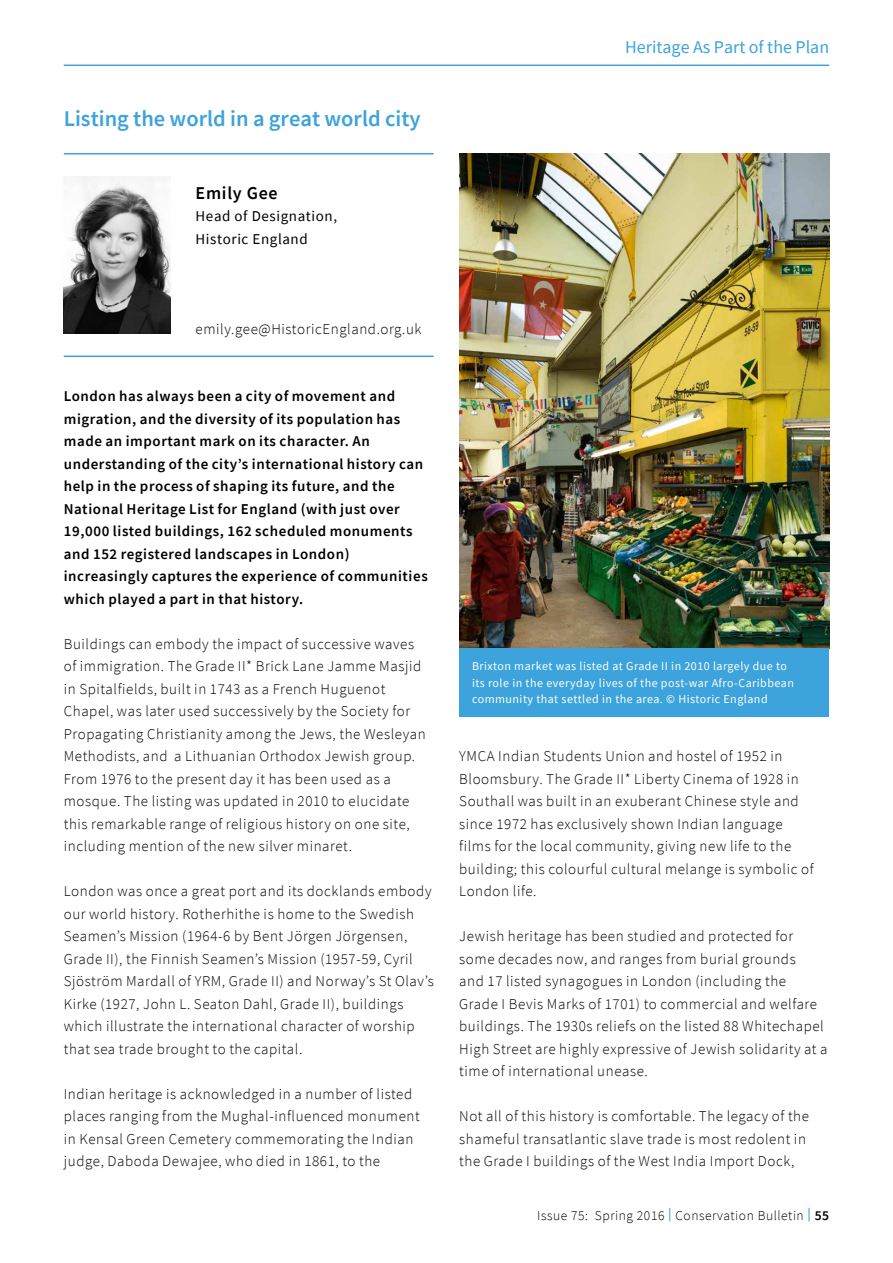
<style>
.page{position:relative;width:893px;height:1263px;background:#fff}
.page>*{position:absolute;margin:0;border:0;box-sizing:border-box;transform-origin:0 0}
.Heading_1{font:600 22.5px "Source Sans Pro";color:#3ca3dc}
.t1{font:18px "Source Sans Pro";color:#3ca3dc}
.t2{font:600 18px "Source Sans Pro";letter-spacing:.04em;color:#000}
.Body_text{font:300 15px/22.5px "Source Sans Pro";letter-spacing:.04em;color:#000}
.Intro_Text{font:600 15px/22.5px "Source Sans Pro";letter-spacing:.04em;color:#000}
.t3{font:15px/22.5px "Source Sans Pro";letter-spacing:.04em;color:#000}
.t4{font:300 13.5px "Source Sans Pro";letter-spacing:.04em;color:#000}
.Image_Captions{font:12px/16.5px "Source Sans Pro";letter-spacing:.04em;color:#fff}
.s1{font-weight:600;color:#3ca3dc}
.s2{font-weight:600}
</style>
<div class="page">
<hr style="left:64px;top:65px;width:765px;height:1px;background:#3ca3dc">
<img style="left:64px;top:176px;width:106px;height:158px">
<hr style="left:64px;top:355px;width:370px;height:2px;background:#3ca3dc">
<hr style="left:64px;top:153px;width:370px;height:1px;background:#3ca3dc">
<img style="left:459px;top:154px;width:370px;height:494px">
<div style="left:459px;top:648px;width:370px;height:68px;background:#3ca3dc"></div>
<p class="Heading_1" style="left:64px;top:103px;width:358px">Listing the world in a great world city</p>
<p class="t2" style="left:196px;top:181px;width:84px">Emily Gee</p>
<p class="t3" style="left:196px;top:205px;width:143px">Head of Designation,<br>Historic England</p>
<p class="t1" style="left:625px;top:36px;width:206px">Heritage As Part of the Plan</p>
<p class="Body_text" style="left:196px;top:318px;width:227px">emily.gee@HistoricEngland.org.uk</p>
<p class="Intro_Text" style="left:64px;top:385px;width:366px">London has always been a city of movement and migration, and the diversity of its population has made an important mark on its character. An understanding of the city’s international history can help in the process of shaping its future, and the National Heritage List for England (with just over 19,000 listed buildings, 162 scheduled monuments and 152 registered landscapes in London) increasingly captures the experience of communities which played a part in that history.</p>
<p class="Body_text" style="left:64px;top:633px;width:363px">Buildings can embody the impact of successive waves of immigration. The Grade II* Brick Lane Jamme Masjid in Spitalfields, built in 1743 as a French Huguenot Chapel, was later used successively by the Society for Propagating Christianity among the Jews, the Wesleyan Methodists, and a Lithuanian Orthodox Jewish group.<br>From 1976 to the present day it has been used as a mosque. The listing was updated in 2010 to elucidate this remarkable range of religious history on one site, including mention of the new silver minaret.</p>
<p class="Body_text" style="left:64px;top:880px;width:371px">London was once a great port and its docklands embody our world history. Rotherhithe is home to the Swedish Seamen’s Mission (1964-6 by Bent Jörgen Jörgensen, Grade II), the Finnish Seamen’s Mission (1957-59, Cyril Sjöström Mardall of YRM, Grade II) and Norway’s St Olav’s Kirke (1927, John L. Seaton Dahl, Grade II), buildings which illustrate the international character of worship that sea trade brought to the capital.</p>
<p class="Body_text" style="left:64px;top:1083px;width:358px">Indian heritage is acknowledged in a number of listed places ranging from the Mughal-influenced monument in Kensal Green Cemetery commemorating the Indian judge, Daboda Dewajee, who died in 1861, to the</p>
<p class="Image_Captions" style="left:472px;top:658px;width:323px">Brixton market was listed at Grade II in 2010 largely due to its role in the everyday lives of the post-war Afro-Caribbean community that settled in the area. © Historic England</p>
<p class="Body_text" style="left:459px;top:745px;width:356px">YMCA Indian Students Union and hostel of 1952 in Bloomsbury. The Grade II* Liberty Cinema of 1928 in Southall was built in an exuberant Chinese style and since 1972 has exclusively shown Indian language films for the local community, giving new life to the building; this colourful cultural melange is symbolic of London life.</p>
<p class="Body_text" style="left:459px;top:925px;width:370px">Jewish heritage has been studied and protected for some decades now, and ranges from burial grounds<br>and 17 listed synagogues in London (including the Grade I Bevis Marks of 1701) to commercial and welfare buildings. The 1930s reliefs on the listed 88 Whitechapel High Street are highly expressive of Jewish solidarity at a time of international unease.</p>
<p class="Body_text" style="left:459px;top:1105px;width:351px">Not all of this history is comfortable. The legacy of the shameful transatlantic slave trade is most redolent in the Grade I buildings of the West India Import Dock,</p>
<p class="t4" style="left:537px;top:1207px;width:293px">Issue 75: Spring 2016 <span class="s1">|</span> Conservation Bulletin <span class="s1">|</span> <span class="s2">55</span></p>
</div>
